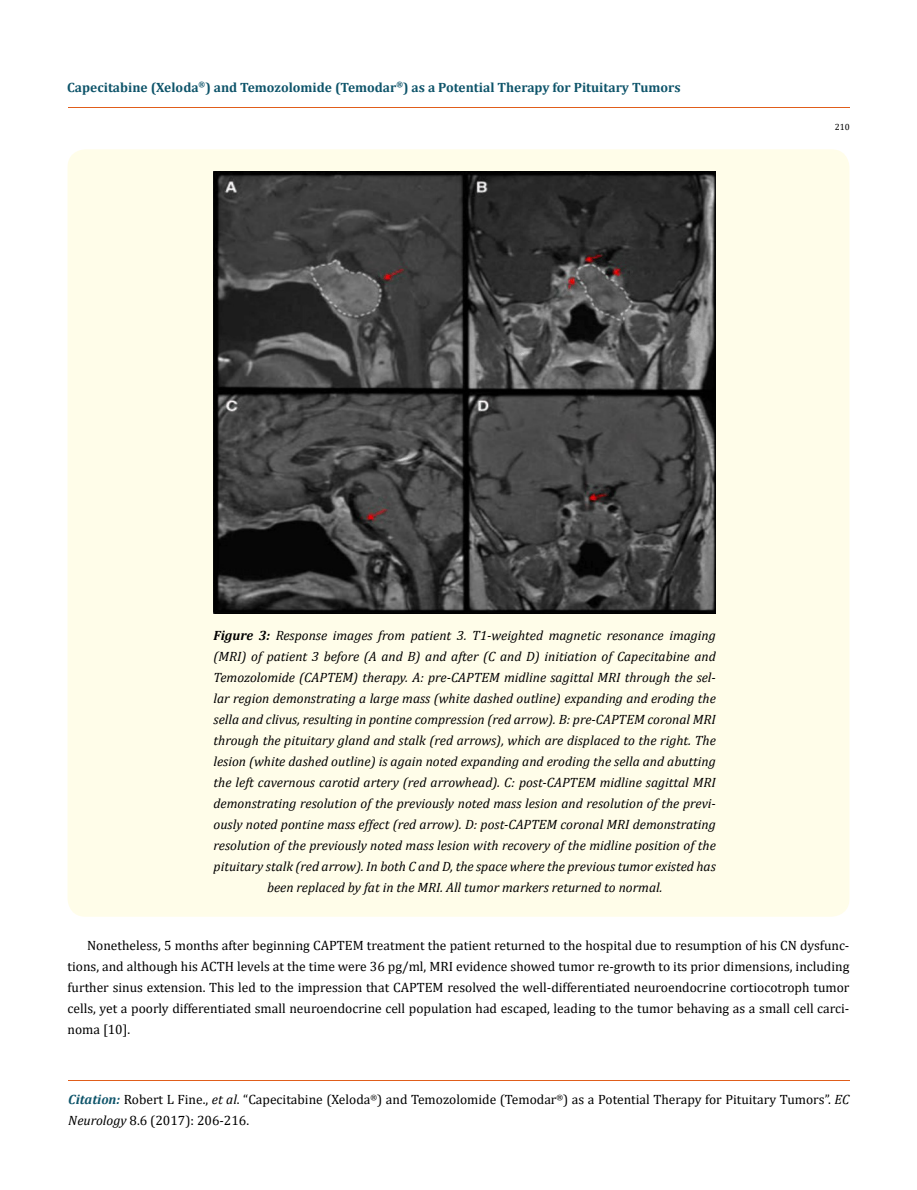
<style>
.page{position:relative;width:917px;height:1190px;background:#fff}
.page>*{position:absolute;margin:0;border:0;box-sizing:border-box;transform-origin:0 0}
.t1{font:italic 13.5px/21px "Cambria";color:#000;text-align:center}
.t2{font:13.5px/21px "Cambria";color:#000}
.t3{font:700 13.5px "Cambria";color:#0e546a}
.t4{font:9px "Cambria";color:#000}
.s1{font-weight:700}
.s2{font-weight:700;font-style:italic;color:#0e546a}
.s3{font-style:italic}
</style>
<div class="page">
<hr style="left:68px;top:108px;width:781px;height:1px;background:#e05d1a">
<hr style="left:68px;top:1080px;width:781px;height:1px;background:#e05d1a">
<div style="left:68px;top:149px;width:781px;height:767px;background:#fffde9;border-radius:18px"></div>
<img style="left:213px;top:172px;width:502px;height:441px">
<p class="t3" style="left:67px;top:77px;width:615px">Capecitabine (Xeloda<sup>®</sup>) and Temozolomide (Temodar<sup>®</sup>) as a Potential Therapy for Pituitary Tumors</p>
<p class="t4" style="left:834px;top:122px;width:16px">210</p>
<p class="t1" style="left:213px;top:624px;width:504px"><span class="s1">Figure 3:</span> Response images from patient 3. T1-weighted magnetic resonance imaging (MRI) of patient 3 before (A and B) and after (C and D) initiation of Capecitabine and Temozolomide (CAPTEM) therapy. A: pre-CAPTEM midline sagittal MRI through the sel&shy;lar region demonstrating a large mass (white dashed outline) expanding and eroding the sella and clivus, resulting in pontine compression (red arrow). B: pre-CAPTEM coronal MRI through the pituitary gland and stalk (red arrows), which are displaced to the right. The lesion (white dashed outline) is again noted expanding and eroding the sella and abutting the left cavernous carotid artery (red arrowhead). C: post-CAPTEM midline sagittal MRI demonstrating resolution of the previously noted mass lesion and resolution of the previ&shy;ously noted pontine mass effect (red arrow). D: post-CAPTEM coronal MRI demonstrating resolution of the previously noted mass lesion with recovery of the midline position of the pituitary stalk (red arrow). In both C and D, the space where the previous tumor existed has been replaced by fat in the MRI. All tumor markers returned to normal.</p>
<p class="t2" style="left:68px;top:934px;width:783px;text-align:justify;text-indent:19px">Nonetheless, 5 months after beginning CAPTEM treatment the patient returned to the hospital due to resumption of his CN dysfunc&shy;tions, and although his ACTH levels at the time were 36 pg/ml, MRI evidence showed tumor re-growth to its prior dimensions, including further sinus extension. This led to the impression that CAPTEM resolved the well-differentiated neuroendocrine cortiocotroph tumor cells, yet a poorly differentiated small neuroendocrine cell population had escaped, leading to the tumor behaving as a small cell carci&shy;noma [10].</p>
<p class="t2" style="left:68px;top:1089px;width:782px"><span class="s2">Citation:</span> Robert L Fine., <span class="s3">et al</span>. “Capecitabine (Xeloda<sup>®</sup>) and Temozolomide (Temodar<sup>®</sup>) as a Potential Therapy for Pituitary Tumors”. <span class="s3">EC<br>Neurology</span> 8.6 (2017): 206-216.</p>
</div>
